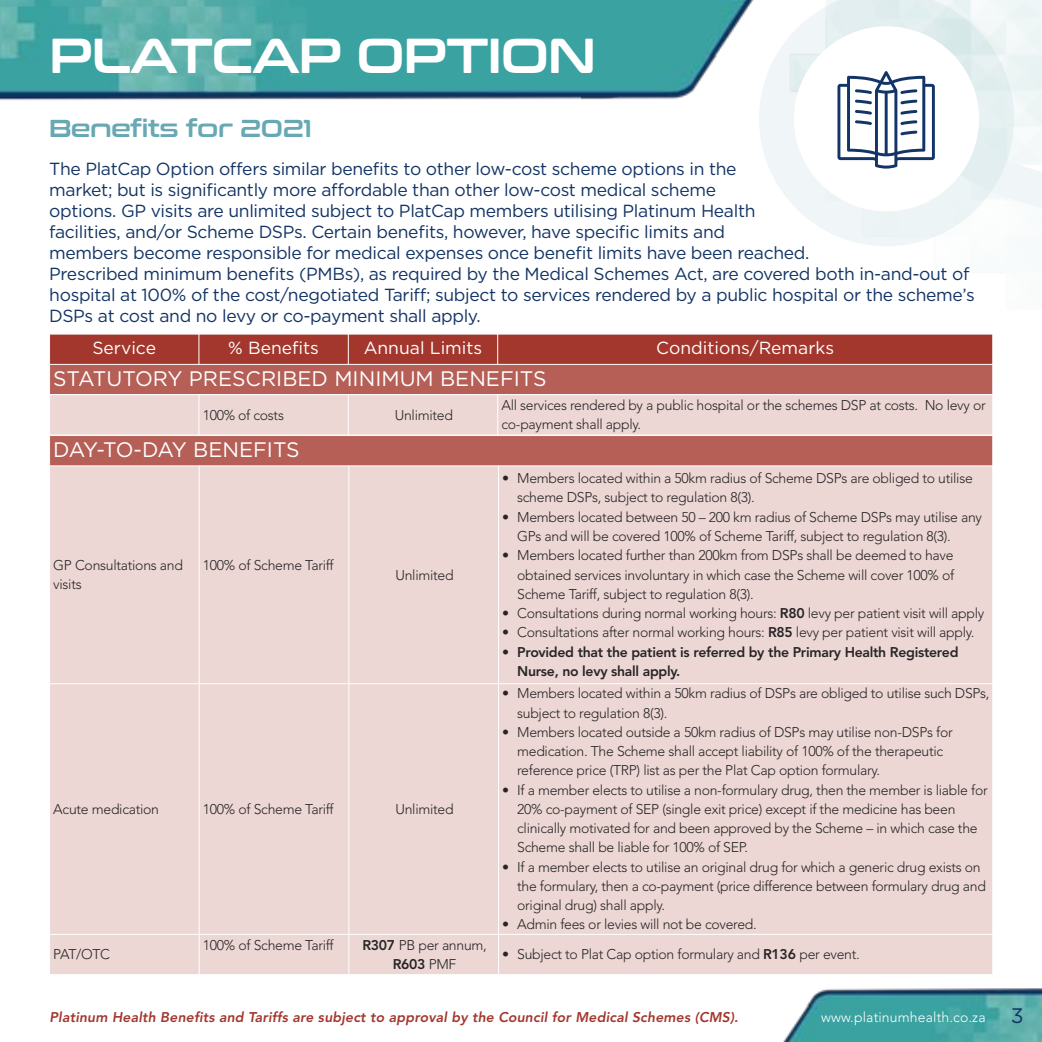
<style>
.page{position:relative;width:1042px;height:1042px;background:#fff}
.page>*{position:absolute;margin:0;border:0;box-sizing:border-box;transform-origin:0 0}
.t1{font:49px "Conthrax Sb";letter-spacing:-.02em;color:#fff}
.t2{font:24.5px "Conthrax Sb";letter-spacing:-.02em;color:#67a8b3}
.t3{font:21px "Gotham";color:#fff}
.t4{font:21px "Gotham";color:#133465}
.t5{font:17.5px/21px "Gotham";letter-spacing:-.02em;color:#133465}
.t6{font:17.5px "Gotham";color:#fff}
.t7{font:300 14px/19.2px "Avenir";letter-spacing:-.02em;color:#272526}
.t8{font:italic 800 14px "Avenir";letter-spacing:.01em;color:#a3372d}
.t9{font:800 14px/19.2px "Avenir";letter-spacing:-.02em;color:#272526}
.t10{font:300 14px "Avenir";letter-spacing:.01em;color:#fff}
.s1{font-weight:800}
</style>
<div class="page">
<img style="left:783px;top:988px;width:259px;height:54px">
<img style="left:0;top:0;width:581px;height:101px">
<img style="left:581px;top:0;width:173px;height:100px">
<div style="left:49px;top:334px;width:150px;height:30px;background:#a3372d"></div>
<div style="left:199px;top:334px;width:149px;height:30px;background:#a3372d"></div>
<div style="left:348px;top:334px;width:150px;height:30px;background:#a3372d"></div>
<div style="left:498px;top:334px;width:495px;height:30px;background:#a3372d"></div>
<div style="left:49px;top:364px;width:943px;height:31px;background:#b55f57"></div>
<div style="left:49px;top:395px;width:150px;height:40px;background:#edd7d5"></div>
<div style="left:199px;top:395px;width:149px;height:40px;background:#edd7d5"></div>
<div style="left:348px;top:395px;width:150px;height:40px;background:#edd7d5"></div>
<div style="left:498px;top:395px;width:495px;height:40px;background:#edd7d5"></div>
<hr style="left:49px;top:334px;width:1px;height:101px;background:#fff">
<hr style="left:199px;top:334px;width:1px;height:31px;background:#fff">
<hr style="left:199px;top:394px;width:1px;height:41px;background:#fff">
<hr style="left:348px;top:334px;width:1px;height:31px;background:#fff">
<hr style="left:348px;top:394px;width:1px;height:41px;background:#fff">
<hr style="left:497px;top:334px;width:1px;height:31px;background:#fff">
<hr style="left:497px;top:394px;width:1px;height:41px;background:#fff">
<hr style="left:992px;top:334px;width:1px;height:101px;background:#fff">
<hr style="left:49px;top:334px;width:944px;height:1px;background:#fff">
<hr style="left:49px;top:364px;width:944px;height:1px;background:#fff">
<hr style="left:49px;top:394px;width:944px;height:1px;background:#fff">
<div style="left:49px;top:435px;width:943px;height:31px;background:#b55f57"></div>
<div style="left:49px;top:466px;width:150px;height:218px;background:#edd7d5"></div>
<div style="left:199px;top:466px;width:150px;height:218px;background:#edd7d5"></div>
<div style="left:349px;top:466px;width:149px;height:218px;background:#edd7d5"></div>
<div style="left:498px;top:466px;width:495px;height:218px;background:#edd7d5"></div>
<div style="left:49px;top:684px;width:150px;height:250px;background:#edd7d5"></div>
<div style="left:199px;top:684px;width:150px;height:250px;background:#edd7d5"></div>
<div style="left:349px;top:684px;width:149px;height:250px;background:#edd7d5"></div>
<div style="left:498px;top:684px;width:495px;height:250px;background:#edd7d5"></div>
<div style="left:49px;top:934px;width:150px;height:41px;background:#edd7d5"></div>
<div style="left:199px;top:934px;width:150px;height:41px;background:#edd7d5"></div>
<div style="left:349px;top:934px;width:149px;height:41px;background:#edd7d5"></div>
<div style="left:498px;top:934px;width:495px;height:41px;background:#edd7d5"></div>
<hr style="left:49px;top:435px;width:1px;height:540px;background:#fff">
<hr style="left:199px;top:465px;width:1px;height:510px;background:#fff">
<hr style="left:348px;top:465px;width:1px;height:510px;background:#fff">
<hr style="left:498px;top:465px;width:1px;height:510px;background:#fff">
<hr style="left:992px;top:435px;width:1px;height:540px;background:#fff">
<hr style="left:49px;top:435px;width:944px;height:1px;background:#fff">
<hr style="left:49px;top:465px;width:944px;height:1px;background:#fff">
<hr style="left:49px;top:683px;width:944px;height:1px;background:#fff">
<hr style="left:49px;top:934px;width:944px;height:1px;background:#fff">
<hr style="left:49px;top:974px;width:944px;height:1px;background:#fff">
<div style="left:1014px;top:0;width:28px;height:208px;background:#f0f6f6"></div>
<svg style="left:759px;top:0;width:255px;height:246px"></svg>
<svg style="left:837px;top:71px;width:98px;height:98px"></svg>
<p class="t1" style="left:50px;top:36px;width:548px">PLATCAP OPTION</p>
<p class="t2" style="left:49px;top:118px;width:264px">Benefits for 2021</p>
<p class="t5" style="left:49px;top:159px;width:927px">The PlatCap Option offers similar benefits to other low-cost scheme options in the<br>market; but is significantly more affordable than other low-cost medical scheme<br>options. GP visits are unlimited subject to PlatCap members utilising Platinum Health<br>facilities, and/or Scheme DSPs. Certain benefits, however, have specific limits and<br>members become responsible for medical expenses once benefit limits have been reached.<br>Prescribed minimum benefits (PMBs), as required by the Medical Schemes Act, are covered both in-and-out of hospital at 100% of the cost/negotiated Tariff; subject to services rendered by a public hospital or the scheme’s DSPs at cost and no levy or co-payment shall apply.</p>
<p class="t6" style="left:92px;top:342px;width:65px">Service</p>
<p class="t6" style="left:228px;top:342px;width:92px">% Benefits</p>
<p class="t6" style="left:364px;top:342px;width:120px">Annual Limits</p>
<p class="t6" style="left:656px;top:342px;width:179px">Conditions/Remarks</p>
<p class="t3" style="left:53px;top:370px;width:495px">STATUTORY PRESCRIBED MINIMUM BENEFITS</p>
<p class="t7" style="left:203px;top:406px;width:83px">100% of costs</p>
<p class="t7" style="left:395px;top:406px;width:60px">Unlimited</p>
<p class="t7" style="left:501px;top:397px;width:486px">All services rendered by a public hospital or the schemes DSP at costs. No levy or co-payment shall apply.</p>
<p class="t3" style="left:53px;top:442px;width:248px">DAY-TO-DAY BENEFITS</p>
<p class="t7" style="left:53px;top:556px;width:131px">GP Consultations and visits</p>
<p class="t7" style="left:203px;top:556px;width:132px">100% of Scheme Tariff</p>
<p class="t7" style="left:395px;top:566px;width:60px">Unlimited</p>
<p class="t7" style="left:53px;top:800px;width:107px">Acute medication</p>
<p class="t7" style="left:203px;top:800px;width:132px">100% of Scheme Tariff</p>
<p class="t7" style="left:395px;top:800px;width:60px">Unlimited</p>
<p class="t7" style="left:517px;top:470px;width:457px;text-indent:-15px">• Members located within a 50km radius of Scheme DSPs are obliged to utilise scheme DSPs, subject to regulation 8(3).</p>
<p class="t7" style="left:517px;top:508px;width:466px;text-indent:-15px">• Members located between 50 – 200 km radius of Scheme DSPs may utilise any<br>GPs and will be covered 100% of Scheme Tariff, subject to regulation 8(3).</p>
<p class="t7" style="left:517px;top:547px;width:438px;text-align:justify;text-indent:-15px">• Members located further than 200km from DSPs shall be deemed to have obtained services involuntary in which case the Scheme will cover 100% of Scheme Tariff, subject to regulation 8(3).</p>
<p class="t7" style="left:502px;top:605px;width:483px">• Consultations during normal working hours: <span class="s1">R80</span> levy per patient visit will apply</p>
<p class="t7" style="left:502px;top:624px;width:474px">• Consultations after normal working hours: <span class="s1">R85</span> levy per patient visit will apply.</p>
<p class="t9" style="left:517px;top:643px;width:443px;text-indent:-15px">• Provided that the patient is referred by the Primary Health Registered<br>Nurse, no levy shall apply.</p>
<p class="t7" style="left:517px;top:685px;width:474px;text-indent:-15px">• Members located within a 50km radius of DSPs are obliged to utilise such DSPs, subject to regulation 8(3).</p>
<p class="t7" style="left:517px;top:723px;width:437px;text-indent:-15px">• Members located outside a 50km radius of DSPs may utilise non-DSPs for medication. The Scheme shall accept liability of 100% of the therapeutic reference price (TRP) list as per the Plat Cap option formulary.</p>
<p class="t7" style="left:517px;top:781px;width:472px;text-indent:-15px">• If a member elects to utilise a non-formulary drug, then the member is liable for 20% co-payment of SEP (single exit price) except if the medicine has been clinically motivated for and been approved by the Scheme – in which case the Scheme shall be liable for 100% of SEP.</p>
<p class="t7" style="left:517px;top:858px;width:470px;text-indent:-15px">• If a member elects to utilise an original drug for which a generic drug exists on the formulary, then a co-payment (price difference between formulary drug and original drug) shall apply.</p>
<p class="t7" style="left:502px;top:916px;width:256px">• Admin fees or levies will not be covered.</p>
<p class="t7" style="left:53px;top:946px;width:58px">PAT/OTC</p>
<p class="t7" style="left:203px;top:936px;width:132px">100% of Scheme Tariff</p>
<p class="t7" style="left:362px;top:936px;width:126px;text-align:center"><span class="s1">R307</span> PB per annum,<br><span class="s1">R603</span> PMF</p>
<p class="t7" style="left:502px;top:946px;width:359px">• Subject to Plat Cap option formulary and <span class="s1">R136</span> per event.</p>
<p class="t8" style="left:50px;top:1011px;width:690px">Platinum Health Benefits and Tariffs are subject to approval by the Council for Medical Schemes (CMS).</p>
<p class="t10" style="left:821px;top:1011px;width:166px">www.platinumhealth.co.za</p>
<p class="t4" style="left:1010px;top:1008px;width:14px">3</p>
</div>
